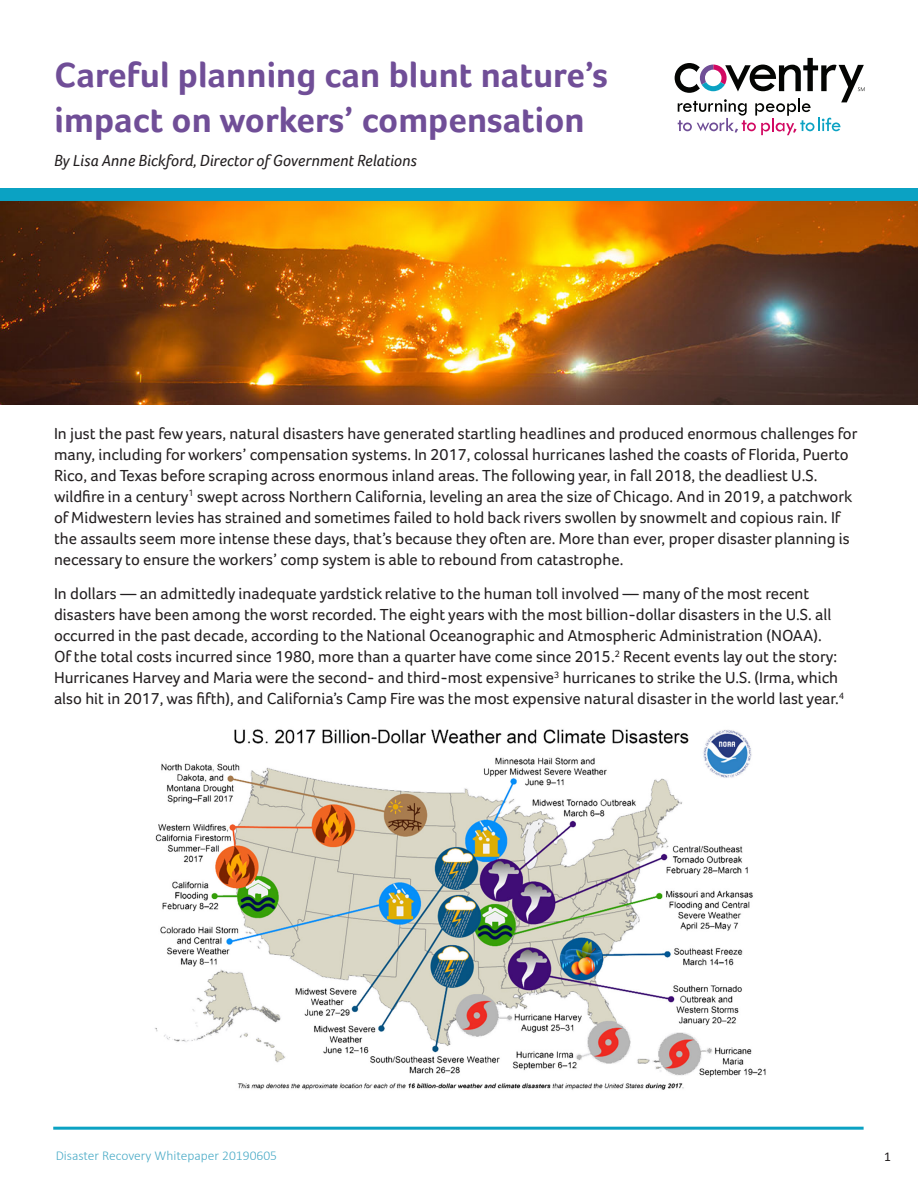
<style>
.page{position:relative;width:918px;height:1188px;background:#fff}
.page>*{position:absolute;margin:0;border:0;box-sizing:border-box;transform-origin:0 0}
.t1{font:700 36px/45px "Foco";color:#704e97}
.Body{font:16.5px/21px "Foco";color:#231f20}
.Body-2{font:italic 16.5px "Foco";color:#231f20}
.t2{font:300 13.5px "Calibri";color:#4aabc7}
.t3{font:13.5px "Calibri";color:#231f20}
</style>
<div class="page">
<hr style="left:53px;top:1127px;width:811px;height:3px;background:#0ba2c3">
<svg style="left:675px;top:58px;width:190px;height:77px"></svg>
<img style="left:0;top:201px;width:918px;height:204px">
<div style="left:0;top:189px;width:918px;height:12px;background:#0ba2c3"></div>
<img style="left:155px;top:729px;width:611px;height:361px">
<p class="t1" style="left:55px;top:52px;width:555px">Careful planning can blunt nature’s impact on workers’ compensation</p>
<p class="Body-2" style="left:54px;top:151px;width:365px">By Lisa Anne Bickford, Director of Government Relations</p>
<p class="Body" style="left:54px;top:422px;width:805px">In just the past few years, natural disasters have generated startling headlines and produced enormous challenges for many, including for workers’ compensation systems. In 2017, colossal hurricanes lashed the coasts of Florida, Puerto Rico, and Texas before scraping across enormous inland areas. The following year, in fall 2018, the deadliest U.S. wildfire in a century<sup>1</sup> swept across Northern California, leveling an area the size of Chicago. And in 2019, a patchwork of Midwestern levies has strained and sometimes failed to hold back rivers swollen by snowmelt and copious rain. If the assaults seem more intense these days, that’s because they often are. More than ever, proper disaster planning is necessary to ensure the workers’ comp system is able to rebound from catastrophe.</p>
<p class="Body" style="left:54px;top:583px;width:792px">In dollars — an admittedly inadequate yardstick relative to the human toll involved — many of the most recent disasters have been among the worst recorded. The eight years with the most billion-dollar disasters in the U.S. all occurred in the past decade, according to the National Oceanographic and Atmospheric Administration (NOAA).<br>Of the total costs incurred since 1980, more than a quarter have come since 2015.<sup>2</sup> Recent events lay out the story:<br>Hurricanes Harvey and Maria were the second- and third-most expensive<sup>3</sup> hurricanes to strike the U.S. (Irma, which also hit in 2017, was fifth), and California’s Camp Fire was the most expensive natural disaster in the world last year.<sup>4</sup></p>
<p class="t2" style="left:56px;top:1147px;width:223px">Disaster Recovery Whitepaper 20190605</p>
<p class="t3" style="left:884px;top:1147px;width:8px">1</p>
</div>
